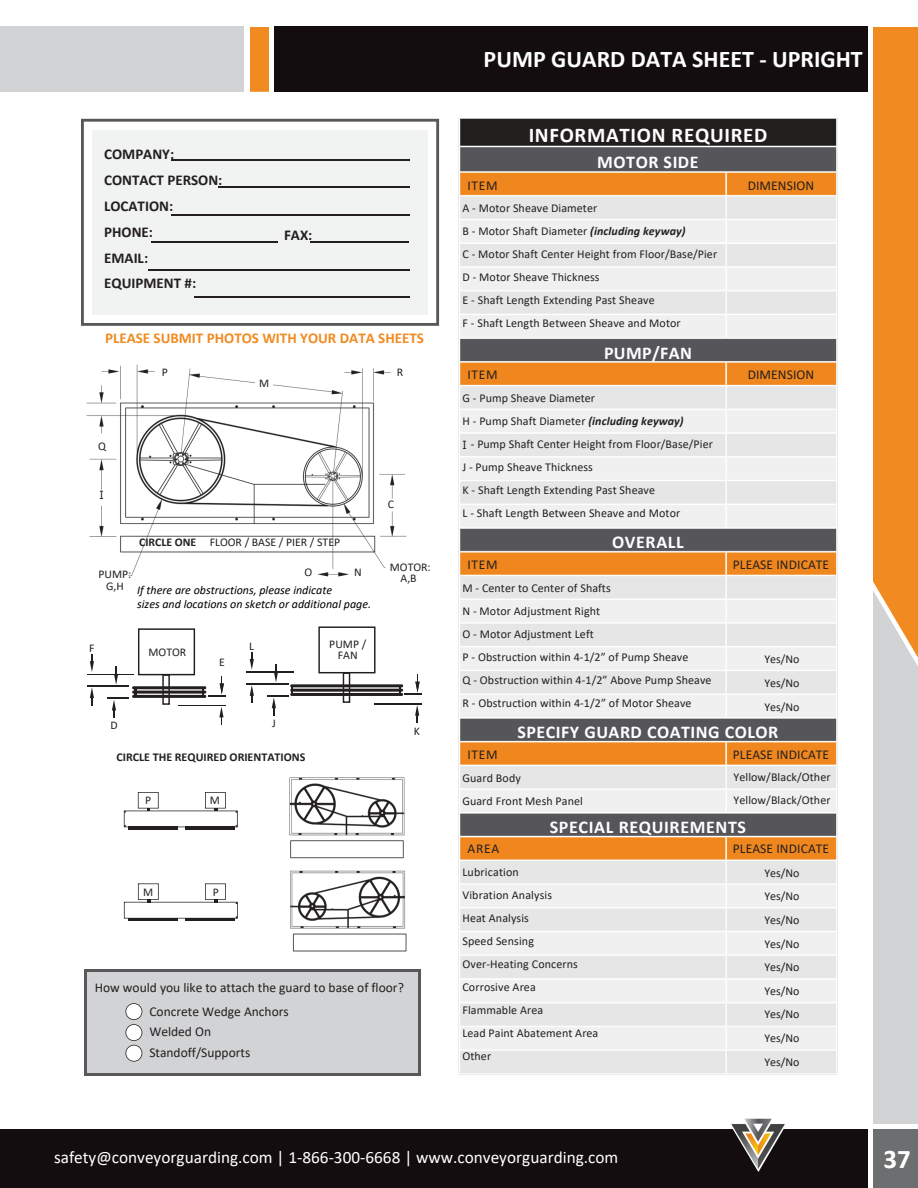
<style>
.page{position:relative;width:918px;height:1188px;background:#fff}
.page>*{position:absolute;margin:0;border:0;box-sizing:border-box;transform-origin:0 0}
.t1{font:700 27px "Calibri";color:#fff}
.t2{font:700 24px "Calibri";color:#fff}
.t3{font:700 21px "Calibri";letter-spacing:.035em;color:#fff}
.t4{font:700 18px "Calibri";letter-spacing:.03em;color:#fff}
.t5{font:17.25px "Calibri";color:#fff}
.t6{font:700 15px/25.8px "Calibri";color:#231f20}
.t7{font:700 15px "Calibri";color:#f18b21}
.t8{font:13.5px "Calibri";color:#231f20}
.t9{font:12px/23.7px "Calibri";letter-spacing:.01em;color:#231f20}
.t10{font:italic 12px "Calibri";color:#000}
.t11{font:700 12px "Calibri";color:#231f20}
.t12{font:11.85px/11.2px "Calibri";color:#231f20;text-align:center}
.t13{font:11.85px "IBM Plex Sans Cond";color:#231f20}
.s1{font-weight:700}
.s2{font-weight:700;font-style:italic}
</style>
<div class="page">
<div style="left:270px;top:27px;width:600px;height:65px;background:#130d0f"></div>
<div style="left:0;top:1129px;width:870px;height:59px;background:#130d0f"></div>
<div style="left:873px;top:1129px;width:45px;height:59px;background:#6d6e70"></div>
<div style="left:245px;top:27px;width:25px;height:65px;background:#f18b21"></div>
<div style="left:0;top:27px;width:245px;height:65px;background:#d1d3d4"></div>
<div style="left:269px;top:4px;width:5px;height:97px;background:#fff"></div>
<hr style="left:245px;top:0;width:4px;height:97px;background:#fff">
<svg style="left:873px;top:27px;width:45px;height:1097px;background:#e2ac74"></svg>
<div style="left:868px;top:17px;width:5px;height:1171px;background:#fff"></div>
<hr style="left:87px;top:686px;width:42px;height:1px;background:#231f20">
<hr style="left:87px;top:674px;width:47px;height:1px;background:#231f20">
<svg style="left:90px;top:654px;width:4px;height:18px"></svg>
<svg style="left:108px;top:628px;width:117px;height:96px"></svg>
<svg style="left:90px;top:687px;width:4px;height:18px"></svg>
<hr style="left:129px;top:827px;width:49px;height:2px;background:#231f20">
<hr style="left:186px;top:827px;width:49px;height:2px;background:#231f20">
<svg style="left:124px;top:792px;width:114px;height:35px"></svg>
<hr style="left:129px;top:918px;width:49px;height:3px;background:#231f20">
<hr style="left:186px;top:918px;width:49px;height:3px;background:#231f20">
<svg style="left:124px;top:883px;width:114px;height:36px"></svg>
<div style="left:84px;top:969px;width:337px;height:106px;background:linear-gradient(to right,#58585a,#58585a)"></div>
<div style="left:88px;top:973px;width:329px;height:99px;background:#d1d3d4"></div>
<svg style="left:125px;top:1003px;width:17px;height:59px"></svg>
<svg style="left:81px;top:119px;width:358px;height:207px"></svg>
<div style="left:93px;top:130px;width:334px;height:184px;background:#f1f2f2"></div>
<hr style="left:172px;top:159px;width:238px;height:1px;background:#231f20">
<hr style="left:172px;top:214px;width:238px;height:1px;background:#231f20">
<hr style="left:219px;top:187px;width:191px;height:1px;background:#231f20">
<hr style="left:151px;top:242px;width:126px;height:1px;background:#231f20">
<hr style="left:310px;top:242px;width:98px;height:1px;background:#231f20">
<hr style="left:148px;top:269px;width:262px;height:1px;background:#231f20">
<hr style="left:194px;top:297px;width:216px;height:1px;background:#231f20">
<img style="left:86px;top:364px;width:321px;height:213px">
<img style="left:289px;top:777px;width:118px;height:175px">
<hr style="left:247px;top:684px;width:41px;height:1px;background:#231f20">
<hr style="left:247px;top:672px;width:47px;height:1px;background:#231f20">
<svg style="left:250px;top:652px;width:4px;height:18px"></svg>
<svg style="left:268px;top:626px;width:153px;height:97px"></svg>
<svg style="left:250px;top:685px;width:4px;height:18px"></svg>
<img style="left:458px;top:118px;width:380px;height:957px">
<img style="left:731px;top:1118px;width:54px;height:54px">
<h5 class="t2" style="left:484px;top:49px;width:381px">PUMP GUARD DATA SHEET - UPRIGHT</h5>
<h6 class="t6" style="left:104px;top:142px;width:120px">COMPANY:<br>CONTACT PERSON:<br>LOCATION:<br>PHONE:<br>EMAIL:<br>EQUIPMENT #:</h6>
<h6 class="t6" style="left:284px;top:223px;width:30px">FAX:</h6>
<h6 class="t7" style="left:105px;top:332px;width:320px">PLEASE SUBMIT PHOTOS WITH YOUR DATA SHEETS</h6>
<p class="t12" style="left:162px;top:367px;width:8px">P</p>
<p class="t12" style="left:259px;top:378px;width:12px">M</p>
<p class="t12" style="left:397px;top:367px;width:8px">R</p>
<p class="t12" style="left:98px;top:441px;width:9px">Q</p>
<p class="t13" style="left:99px;top:487px;width:6px">I</p>
<p class="t12" style="left:139px;top:538px;width:202px"><span class="s1">CIRCLE ONE</span> FLOOR / BASE / PIER / STEP</p>
<p class="t12" style="left:305px;top:568px;width:9px">O</p>
<p class="t12" style="left:354px;top:568px;width:9px">N</p>
<p class="t12" style="left:98px;top:570px;width:34px">PUMP:<br>G,H</p>
<p class="t10" style="left:137px;top:585px;width:196px">If there are obstructions, please indicate</p>
<p class="t10" style="left:137px;top:599px;width:235px">sizes and locations on sketch or additional page.</p>
<p class="t12" style="left:89px;top:644px;width:7px">F</p>
<p class="t12" style="left:149px;top:647px;width:39px">MOTOR</p>
<p class="t12" style="left:219px;top:657px;width:7px">E</p>
<p class="t12" style="left:249px;top:641px;width:6px">L</p>
<p class="t12" style="left:329px;top:639px;width:39px">PUMP /<br>FAN</p>
<p class="t12" style="left:388px;top:500px;width:8px">C</p>
<p class="t12" style="left:390px;top:562px;width:42px">MOTOR:<br>A,B</p>
<p class="t12" style="left:110px;top:721px;width:9px">D</p>
<p class="t12" style="left:272px;top:719px;width:5px">J</p>
<p class="t11" style="left:117px;top:752px;width:190px">CIRCLE THE REQUIRED ORIENTATIONS</p>
<p class="t12" style="left:145px;top:796px;width:8px">P</p>
<p class="t12" style="left:210px;top:796px;width:12px">M</p>
<p class="t12" style="left:414px;top:726px;width:8px">K</p>
<p class="t12" style="left:143px;top:887px;width:12px">M</p>
<p class="t12" style="left:213px;top:887px;width:8px">P</p>
<h5 class="t8" style="left:95px;top:982px;width:311px">How would you like to attach the guard to base of floor?</h5>
<p class="t8" style="left:149px;top:1006px;width:141px">Concrete Wedge Anchors</p>
<p class="t8" style="left:149px;top:1026px;width:63px">Welded On</p>
<h3 class="t8" style="left:149px;top:1047px;width:102px">Standoff/Supports</h3>
<p class="t3" style="left:529px;top:127px;width:240px">INFORMATION REQUIRED</p>
<p class="t8" style="left:468px;top:180px;width:32px">ITEM</p>
<h3 class="t4" style="left:597px;top:155px;width:103px">MOTOR SIDE</h3>
<h3 class="t9" style="left:462px;top:197px;width:136px">A - Motor Sheave Diameter</h3>
<p class="t9" style="left:462px;top:220px;width:225px">B - Motor Shaft Diameter <span class="s2">(including keyway)</span></p>
<p class="t9" style="left:462px;top:244px;width:256px;line-height:23px">C - Motor Shaft Center Height from Floor/Base/Pier<br>D - Motor Sheave Thickness</p>
<p class="t9" style="left:462px;top:289px;width:194px">E - Shaft Length Extending Past Sheave</p>
<p class="t9" style="left:462px;top:312px;width:220px">F - Shaft Length Between Sheave and Motor</p>
<p class="t8" style="left:468px;top:369px;width:32px">ITEM</p>
<h2 class="t4" style="left:604px;top:345px;width:89px">PUMP/FAN</h2>
<p class="t9" style="left:462px;top:387px;width:134px">G - Pump Sheave Diameter</p>
<p class="t9" style="left:462px;top:410px;width:223px">H - Pump Shaft Diameter <span class="s2">(including keyway)</span></p>
<p class="t9" style="left:462px;top:433px;width:252px;line-height:23px;text-indent:8px">- Pump Shaft Center Height from Floor/Base/Pier<br>J - Pump Sheave Thickness</p>
<p class="t9" style="left:462px;top:479px;width:194px">K - Shaft Length Extending Past Sheave</p>
<p class="t9" style="left:462px;top:502px;width:219px">L - Shaft Length Between Sheave and Motor</p>
<p class="t13" style="left:462px;top:437px;width:6px">I</p>
<p class="t8" style="left:468px;top:559px;width:32px">ITEM</p>
<p class="t4" style="left:612px;top:535px;width:73px">OVERALL</p>
<p class="t9" style="left:462px;top:577px;width:150px">M - Center to Center of Shafts</p>
<p class="t9" style="left:462px;top:600px;width:139px">N - Motor Adjustment Right</p>
<p class="t9" style="left:462px;top:623px;width:133px">O - Motor Adjustment Left</p>
<p class="t9" style="left:462px;top:646px;width:228px">P - Obstruction within 4-1/2” of Pump Sheave</p>
<h3 class="t9" style="left:462px;top:669px;width:251px;line-height:23px">Q - Obstruction within 4-1/2” Above Pump Sheave<br>R - Obstruction within 4-1/2” of Motor Sheave</h3>
<p class="t8" style="left:748px;top:180px;width:68px">DIMENSION</p>
<p class="t8" style="left:748px;top:369px;width:68px">DIMENSION</p>
<p class="t8" style="left:733px;top:559px;width:98px">PLEASE INDICATE</p>
<p class="t9" style="left:764px;top:648px;width:37px;text-align:justify">Yes/No Yes/No Yes/No</p>
<p class="t4" style="left:517px;top:724px;width:262px">SPECIFY GUARD COATING COLOR</p>
<p class="t9" style="left:462px;top:767px;width:60px">Guard Body</p>
<p class="t9" style="left:462px;top:791px;width:122px">Guard Front Mesh Panel</p>
<p class="t8" style="left:733px;top:749px;width:98px">PLEASE INDICATE</p>
<p class="t8" style="left:468px;top:749px;width:32px">ITEM</p>
<p class="t9" style="left:733px;top:767px;width:99px;line-height:23px">Yellow/Black/Other<br>Yellow/Black/Other</p>
<p class="t8" style="left:468px;top:843px;width:33px">AREA</p>
<p class="t4" style="left:550px;top:819px;width:198px">SPECIAL REQUIREMENTS</p>
<p class="t8" style="left:733px;top:843px;width:98px">PLEASE INDICATE</p>
<p class="t9" style="left:462px;top:861px;width:58px">Lubrication</p>
<p class="t9" style="left:462px;top:884px;width:91px">Vibration Analysis</p>
<p class="t9" style="left:462px;top:907px;width:68px">Heat Analysis</p>
<h3 class="t9" style="left:462px;top:930px;width:73px">Speed Sensing</h3>
<p class="t9" style="left:462px;top:954px;width:117px;line-height:23px">Over-Heating Concerns<br>Corrosive Area</p>
<p class="t9" style="left:462px;top:999px;width:82px">Flammable Area</p>
<p class="t9" style="left:462px;top:1023px;width:137px;line-height:23px">Lead Paint Abatement Area<br>Other</p>
<p class="t9" style="left:764px;top:862px;width:37px;text-align:justify">Yes/No Yes/No Yes/No Yes/No Yes/No Yes/No Yes/No Yes/No Yes/No</p>
<h5 class="t5" style="left:54px;top:1150px;width:566px">safety@conveyorguarding.com | 1-866-300-6668 | www.conveyorguarding.com</h5>
<h1 class="t1" style="left:884px;top:1148px;width:29px">37</h1>
</div>
